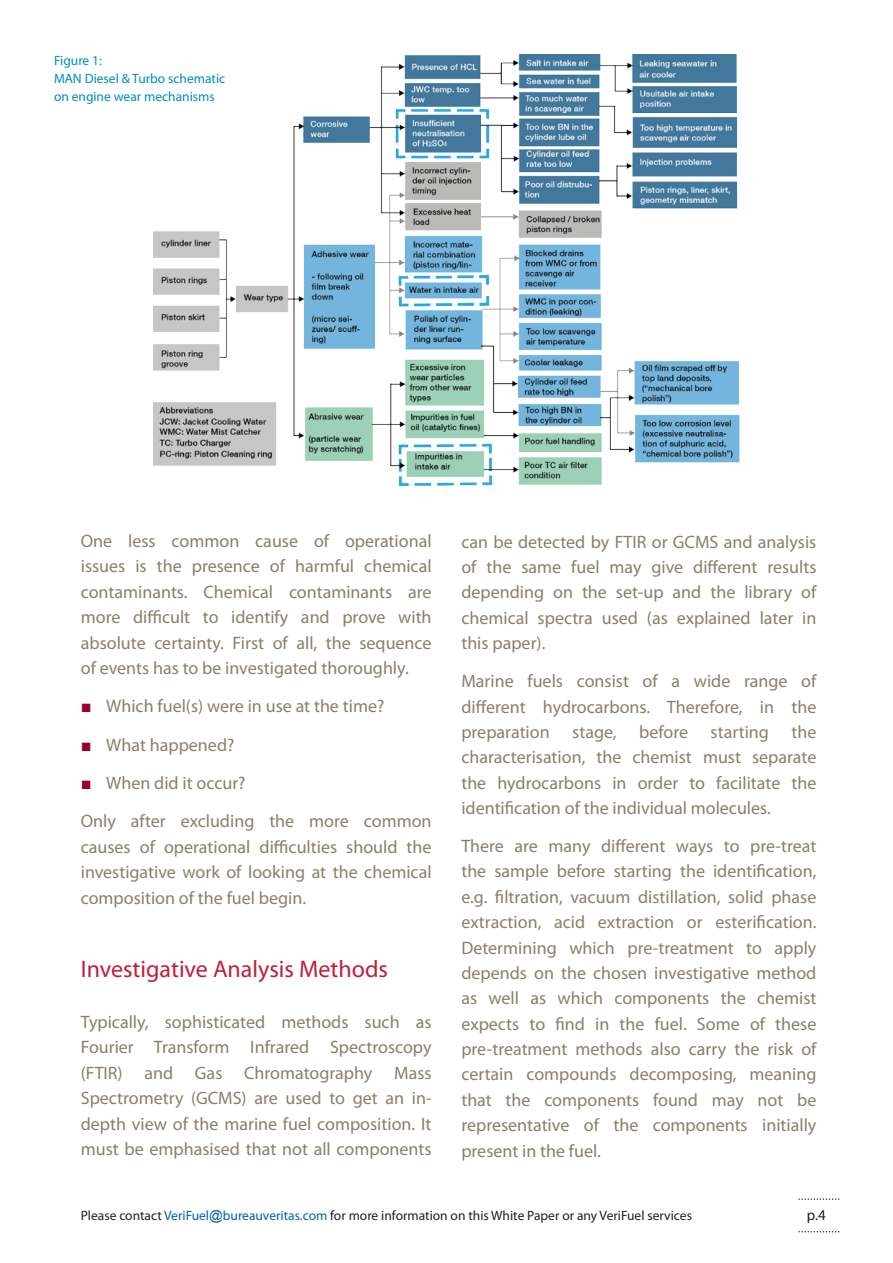
<style>
.page{position:relative;width:893px;height:1263px;background:#fff}
.page>*{position:absolute;margin:0;border:0;box-sizing:border-box;transform-origin:0 0}
.t1{font:24px "Myriad Pro";color:#be1f3a}
.t2{font:18px/25.3px "Myriad Pro";color:#887f6f;text-align:justify}
.t3{font:15px "Myriad Pro";color:#231f20}
.t4{font:13.5px "Myriad Pro";color:#231f20}
.t5{font:13.5px/18px "Myriad Pro";color:#008cc1}
.s1{font-family:"Arial";color:#98012d}
.s2{color:#0061af}
.s3{font-family:"Arial";color:#0061af}
</style>
<div class="page">
<svg style="left:799px;top:1198px;width:41px;height:2px"></svg>
<svg style="left:799px;top:1231px;width:41px;height:1px"></svg>
<img style="left:153px;top:54px;width:587px;height:432px">
<p class="t5" style="left:54px;top:51px;width:173px">Figure 1:<br>MAN Diesel &amp; Turbo schematic on engine wear mechanisms</p>
<p class="t2" style="left:81px;top:528px;width:352px">One less common cause of operational issues is the presence of harmful chemical contaminants. Chemical contaminants are more difficult to identify and prove with absolute certainty. First of all, the sequence of events has to be investigated thoroughly.</p>
<p class="t2" style="left:81px;top:693px;width:305px"><span class="s1">■</span> Which fuel(s) were in use at the time?</p>
<p class="t2" style="left:81px;top:732px;width:155px"><span class="s1">■</span> What happened?</p>
<p class="t2" style="left:81px;top:770px;width:166px"><span class="s1">■</span> When did it occur?</p>
<p class="t2" style="left:81px;top:808px;width:352px">Only after excluding the more common causes of operational difficulties should the investigative work of looking at the chemical composition of the fuel begin.</p>
<p class="t1" style="left:81px;top:954px;width:309px">Investigative Analysis Methods</p>
<p class="t2" style="left:81px;top:1008px;width:352px">Typically, sophisticated methods such as Fourier Transform Infrared Spectroscopy (FTIR) and Gas Chromatography Mass Spectrometry (GCMS) are used to get an in&shy;depth view of the marine fuel composition. It must be emphasised that not all components</p>
<p class="t2" style="left:461px;top:529px;width:357px">can be detected by FTIR or GCMS and analysis of the same fuel may give different results depending on the set-up and the library of chemical spectra used (as explained later in this paper).</p>
<p class="t2" style="left:461px;top:668px;width:357px">Marine fuels consist of a wide range of different hydrocarbons. Therefore, in the preparation</p>
<p class="t2" style="left:572px;top:719px;width:46px">stage,</p>
<p class="t2" style="left:639px;top:719px;width:50px">before</p>
<p class="t2" style="left:711px;top:719px;width:60px">starting</p>
<p class="t2" style="left:461px;top:719px;width:357px;text-indent:330px">the characterisation, the chemist must separate the hydrocarbons in order to facilitate the identification of the individual molecules.</p>
<p class="t2" style="left:461px;top:833px;width:357px">There are many different ways to pre-treat the sample before starting the identification, e.g. filtration, vacuum distillation, solid phase extraction, acid extraction or esterification.<br>Determining which pre-treatment to apply depends on the chosen investigative method as well as which components the chemist expects to find in the fuel. Some of these pre-treatment methods also carry the risk of certain compounds decomposing, meaning that the components found may not be representative of the components initially present in the fuel.</p>
<p class="t4" style="left:81px;top:1207px;width:613px">Please contact <span class="s2">VeriFuel</span><span class="s3">@</span><span class="s2">bureauveritas.com</span> for more information on this White Paper or any VeriFuel services</p>
<p class="t3" style="left:807px;top:1206px;width:20px">p.4</p>
</div>
